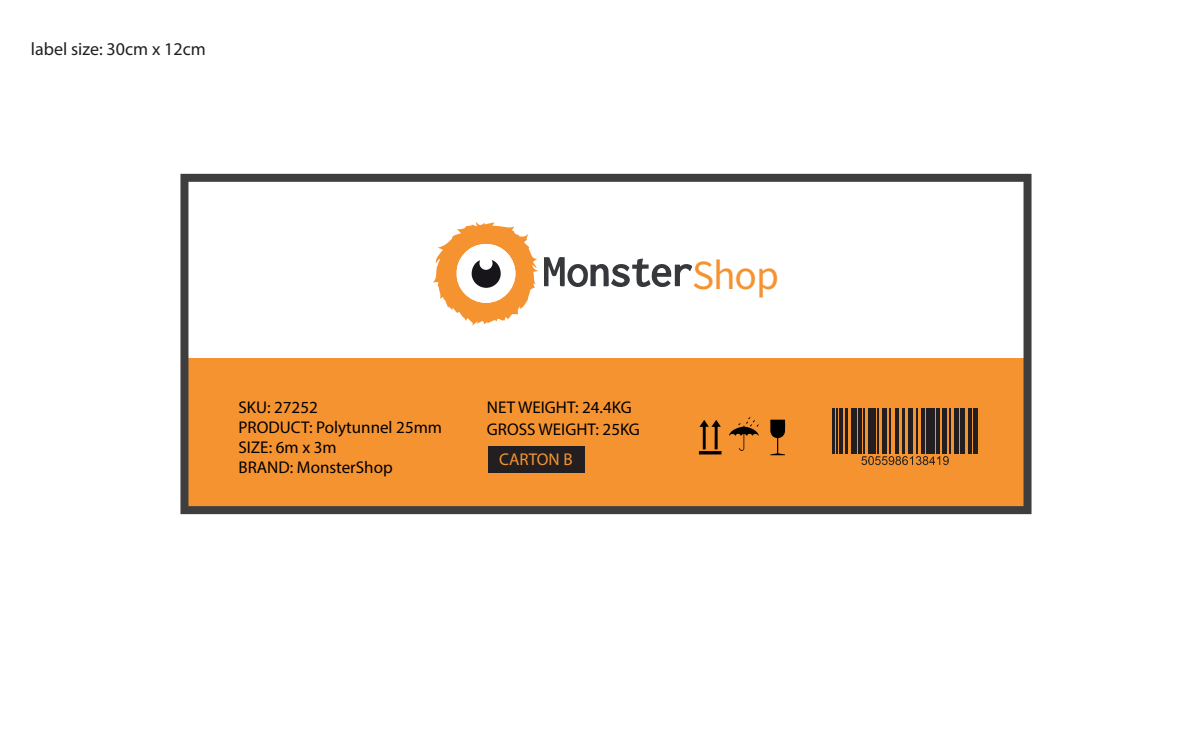
<style>
.page{position:relative;width:1188px;height:746px;background:#fff}
.page>*{position:absolute;margin:0;border:0;box-sizing:border-box;transform-origin:0 0}
.t1{font:41.4px "Source Sans Pro";color:#f69331}
.t2{font:18px "Myriad Pro";color:#231f20}
.t3{font:17px/20px "Myriad Pro";color:#000001}
.t4{font:17px "Myriad Pro";color:#f69331}
</style>
<div class="page">
<svg style="left:180px;top:174px;width:851px;height:340px"></svg>
<svg style="left:770px;top:419px;width:15px;height:36px"></svg>
<svg style="left:698px;top:420px;width:23px;height:34px"></svg>
<svg style="left:728px;top:416px;width:30px;height:35px"></svg>
<svg style="left:433px;top:222px;width:104px;height:103px"></svg>
<svg style="left:544px;top:257px;width:148px;height:31px"></svg>
<div style="left:488px;top:446px;width:96px;height:26px;background:#231f20"></div>
<div style="left:953px;top:408px;width:5px;height:46px;background:#231f20"></div>
<hr style="left:871px;top:408px;width:4px;height:46px;background:#231f20">
<div style="left:925px;top:408px;width:5px;height:46px;background:#231f20"></div>
<svg style="left:967px;top:408px;width:4px;height:46px"></svg>
<hr style="left:931px;top:408px;width:3px;height:46px;background:#231f20">
<hr style="left:936px;top:408px;width:3px;height:46px;background:#231f20">
<hr style="left:839px;top:408px;width:3px;height:46px;background:#231f20">
<hr style="left:853px;top:408px;width:3px;height:46px;background:#231f20">
<hr style="left:858px;top:408px;width:3px;height:46px;background:#231f20">
<hr style="left:832px;top:408px;width:2px;height:46px;background:#231f20">
<hr style="left:884px;top:408px;width:2px;height:46px;background:#231f20">
<hr style="left:975px;top:408px;width:2px;height:46px;background:#231f20">
<hr style="left:845px;top:408px;width:2px;height:46px;background:#231f20">
<hr style="left:867px;top:408px;width:2px;height:46px;background:#231f20">
<hr style="left:962px;top:408px;width:2px;height:46px;background:#231f20">
<hr style="left:944px;top:408px;width:2px;height:46px;background:#231f20">
<hr style="left:901px;top:408px;width:3px;height:46px;background:#231f20">
<hr style="left:910px;top:408px;width:2px;height:46px;background:#231f20">
<hr style="left:941px;top:408px;width:2px;height:46px;background:#231f20">
<hr style="left:923px;top:408px;width:1px;height:46px;background:#231f20">
<hr style="left:894px;top:408px;width:2px;height:46px;background:#231f20">
<hr style="left:959px;top:408px;width:2px;height:46px;background:#231f20">
<hr style="left:835px;top:408px;width:1px;height:46px;background:#231f20">
<hr style="left:851px;top:408px;width:1px;height:46px;background:#231f20">
<hr style="left:862px;top:408px;width:2px;height:46px;background:#231f20">
<hr style="left:877px;top:408px;width:1px;height:46px;background:#231f20">
<hr style="left:881px;top:408px;width:2px;height:46px;background:#231f20">
<hr style="left:888px;top:408px;width:1px;height:46px;background:#231f20">
<hr style="left:897px;top:408px;width:1px;height:46px;background:#231f20">
<hr style="left:949px;top:408px;width:1px;height:46px;background:#231f20">
<hr style="left:920px;top:408px;width:1px;height:46px;background:#231f20">
<hr style="left:972px;top:408px;width:1px;height:46px;background:#231f20">
<hr style="left:916px;top:408px;width:1px;height:46px;background:#231f20">
<hr style="left:907px;top:408px;width:1px;height:46px;background:#231f20">
<svg style="left:861px;top:455px;width:87px;height:10px"></svg>
<p class="t2" style="left:31px;top:37px;width:176px">label size: 30cm x 12cm</p>
<p class="t3" style="left:238px;top:397px;width:205px">SKU: 27252<br>PRODUCT: Polytunnel 25mm<br>SIZE: 6m x 3m<br>BRAND: MonsterShop</p>
<p class="t3" style="left:486px;top:396px;width:154px;line-height:22px">NET WEIGHT: 24.4KG<br>GROSS WEIGHT: 25KG</p>
<p class="t4" style="left:499px;top:449px;width:75px">CARTON B</p>
<h1 class="t1" style="left:692px;top:249px;width:88px">Shop</h1>
</div>
